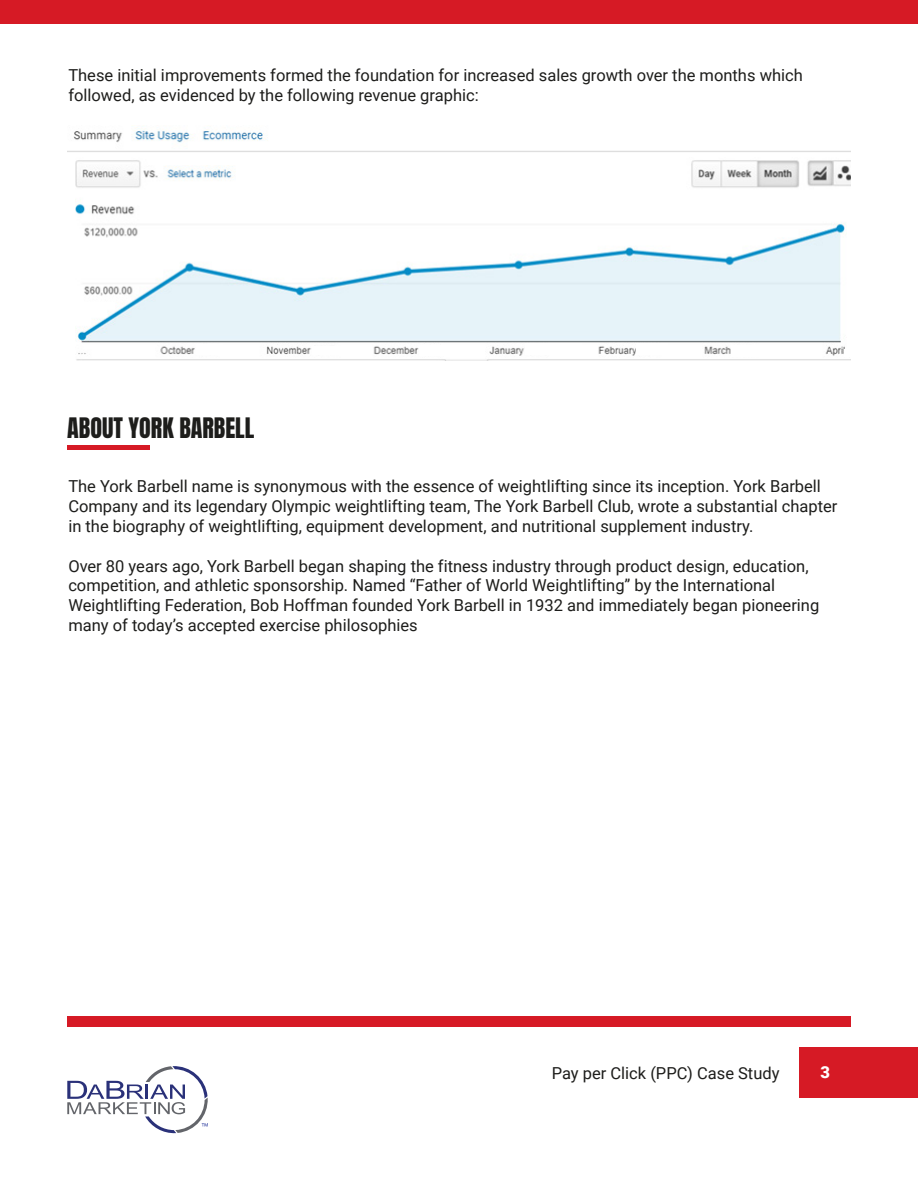
<style>
.page{position:relative;width:918px;height:1188px;background:#fff}
.page>*{position:absolute;margin:0;border:0;box-sizing:border-box;transform-origin:0 0}
.t1{font:24px "Anton";color:#1d1d1b}
.t2{font:16.5px/19.8px "Roboto";color:#1d1d1b}
.t3{font:900 16.5px "Roboto";color:#fff}
</style>
<div class="page">
<hr style="left:67px;top:446px;width:83px;height:4px;background:#d61a25">
<div style="left:67px;top:1017px;width:784px;height:10px;background:#d61a25"></div>
<svg style="left:67px;top:1066px;width:141px;height:67px"></svg>
<div style="left:799px;top:1047px;width:119px;height:51px;background:#d61a25"></div>
<div style="left:0;top:0;width:918px;height:24px;background:#d61a25"></div>
<img style="left:68px;top:128px;width:782px;height:233px">
<div style="left:196px;top:345px;width:27px;height:10px;background:#fff"></div>
<div style="left:312px;top:346px;width:47px;height:9px;background:#fff"></div>
<div style="left:419px;top:345px;width:39px;height:11px;background:#fff"></div>
<div style="left:525px;top:343px;width:57px;height:12px;background:#fff"></div>
<div style="left:636px;top:343px;width:32px;height:12px;background:#fff"></div>
<div style="left:731px;top:345px;width:38px;height:12px;background:#fff"></div>
<div style="left:844px;top:349px;width:23px;height:8px;background:#fff"></div>
<p class="t2" style="left:68px;top:65px;width:736px">These initial improvements formed the foundation for increased sales growth over the months which followed, as evidenced by the following revenue graphic:</p>
<h1 class="t1" style="left:67px;top:416px;width:189px">ABOUT YORK BARBELL</h1>
<p class="t2" style="left:68px;top:476px;width:771px">The York Barbell name is synonymous with the essence of weightlifting since its inception. York Barbell<br>Company and its legendary Olympic weightlifting team, The York Barbell Club, wrote a substantial chapter in the biography of weightlifting, equipment development, and nutritional supplement industry.</p>
<p class="t2" style="left:68px;top:555px;width:753px">Over 80 years ago, York Barbell began shaping the fitness industry through product design, education, competition, and athletic sponsorship. Named “Father of World Weightlifting” by the International Weightlifting Federation, Bob Hoffman founded York Barbell in 1932 and immediately began pioneering many of today’s accepted exercise philosophies</p>
<p class="t2" style="left:552px;top:1062px;width:229px">Pay per Click (PPC) Case Study</p>
<p class="t3" style="left:820px;top:1060px;width:11px">3</p>
</div>
